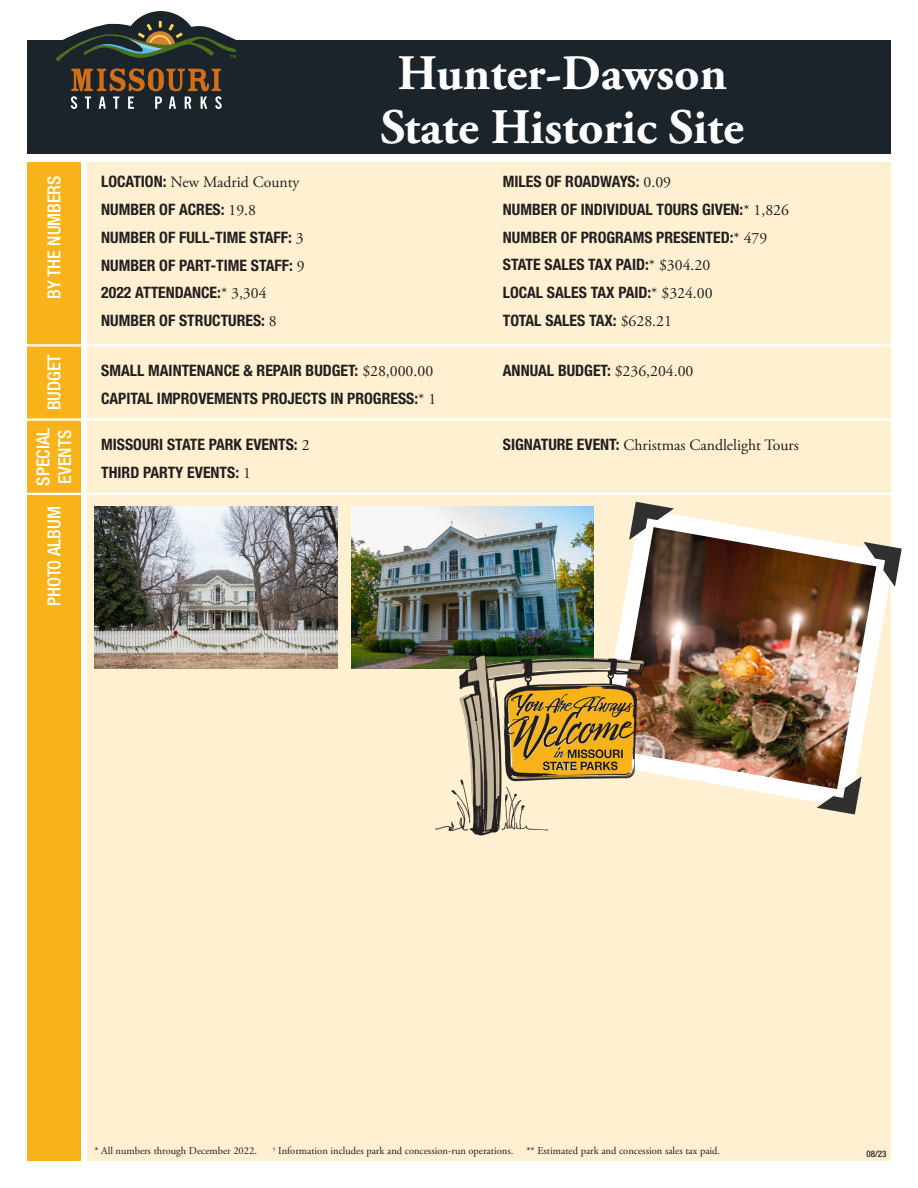
<style>
.page{position:relative;width:918px;height:1188px;background:#fff}
.page>*{position:absolute;margin:0;border:0;box-sizing:border-box;transform-origin:0 0}
.t1{font:700 49.5px/54px "Adobe Garamond Pro";color:#fff;text-align:center}
.t2{font:500 condensed 18px "Helvetica Neue LT Std";color:#fff}
.Listings{font:700 condensed 15.75px "Helvetica Neue LT Std";color:#231f20}
.Listings-2{font:15.75px "Adobe Garamond Pro";color:#231f20}
.t3{font:10.5px "Adobe Garamond Pro";color:#231f20}
.t4{font:500 condensed 9px "Helvetica Neue LT Std";color:#231f20}
.s1{font-family:"Helvetica Neue LT Std";font-weight:700;font-stretch:condensed}
.s2{font-family:"Adobe Garamond Pro";font-weight:400;font-stretch:normal}
</style>
<div class="page">
<div style="left:27px;top:40px;width:864px;height:114px;background:#1b242b"></div>
<svg style="left:56px;top:11px;width:180px;height:98px"></svg>
<div style="left:88px;top:162px;width:803px;height:999px;background:#fef0d1"></div>
<div style="left:27px;top:162px;width:54px;height:999px;background:#f9b31a"></div>
<hr style="left:27px;top:493px;width:864px;height:2px;background:#fff">
<hr style="left:27px;top:418px;width:864px;height:3px;background:#fff">
<hr style="left:27px;top:344px;width:864px;height:2px;background:#fff">
<svg style="left:674px;top:514px;width:215px;height:294px"></svg>
<img style="left:615px;top:527px;width:261px;height:262px">
<svg style="left:629px;top:502px;width:45px;height:38px;background:#8e8983"></svg>
<svg style="left:864px;top:542px;width:38px;height:45px"></svg>
<svg style="left:817px;top:776px;width:45px;height:39px"></svg>
<img style="left:351px;top:506px;width:243px;height:162px">
<img style="left:95px;top:506px;width:243px;height:162px">
<img style="left:432px;top:651px;width:216px;height:185px">
<p class="t2" style="left:43px;top:299px;width:125px;rotate:-90deg">BY THE NUMBERS</p>
<p class="t2" style="left:43px;top:410px;width:57px;rotate:-90deg">BUDGET</p>
<p class="t2" style="left:33px;top:486px;width:59px;rotate:-90deg">SPECIAL</p>
<p class="t2" style="left:54px;top:484px;width:55px;rotate:-90deg">EVENTS</p>
<p class="t2" style="left:43px;top:606px;width:101px;rotate:-90deg">PHOTO ALBUM</p>
<p class="Listings-2" style="left:101px;top:172px;width:200px"><span class="s1">LOCATION:</span> New Madrid County</p>
<p class="Listings" style="left:101px;top:200px;width:156px">NUMBER OF ACRES: <span class="s2">19.8</span></p>
<p class="Listings" style="left:101px;top:228px;width:204px">NUMBER OF FULL-TIME STAFF: <span class="s2">3</span></p>
<p class="Listings" style="left:101px;top:255px;width:205px">NUMBER OF PART-TIME STAFF: <span class="s2">9</span></p>
<p class="Listings" style="left:101px;top:283px;width:167px">2022 ATTENDANCE:<span class="s2">* 3,304</span></p>
<p class="Listings" style="left:101px;top:311px;width:177px">NUMBER OF STRUCTURES: <span class="s2">8</span></p>
<p class="t1" style="left:380px;top:47px;width:365px">Hunter-Dawson<br>State Historic Site</p>
<p class="Listings" style="left:503px;top:172px;width:170px">MILES OF ROADWAYS: <span class="s2">0.09</span></p>
<p class="Listings" style="left:503px;top:199px;width:288px">NUMBER OF INDIVIDUAL TOURS GIVEN:<span class="s2">* 1,826</span></p>
<p class="Listings" style="left:503px;top:227px;width:266px">NUMBER OF PROGRAMS PRESENTED:<span class="s2">* 479</span></p>
<p class="Listings" style="left:503px;top:255px;width:209px">STATE SALES TAX PAID:<span class="s2">* $304.20</span></p>
<p class="Listings" style="left:503px;top:283px;width:211px">LOCAL SALES TAX PAID:<span class="s2">* $324.00</span></p>
<p class="Listings" style="left:503px;top:311px;width:171px">TOTAL SALES TAX: <span class="s2">$628.21</span></p>
<p class="Listings" style="left:101px;top:361px;width:333px">SMALL MAINTENANCE &amp; REPAIR BUDGET: <span class="s2">$28,000.00</span></p>
<p class="Listings" style="left:101px;top:389px;width:336px">CAPITAL IMPROVEMENTS PROJECTS IN PROGRESS:<span class="s2">* 1</span></p>
<p class="Listings" style="left:101px;top:435px;width:210px">MISSOURI STATE PARK EVENTS: <span class="s2">2</span></p>
<p class="Listings" style="left:101px;top:463px;width:151px">THIRD PARTY EVENTS: <span class="s2">1</span></p>
<p class="Listings" style="left:503px;top:361px;width:192px">ANNUAL BUDGET: <span class="s2">$236,204.00</span></p>
<p class="Listings-2" style="left:503px;top:436px;width:298px"><span class="s1">SIGNATURE EVENT:</span> Christmas Candlelight Tours</p>
<p class="t3" style="left:94px;top:1144px;width:164px">* All numbers through December 2022.</p>
<p class="t3" style="left:273px;top:1144px;width:242px"><sup>†</sup> Information includes park and concession-run operations.</p>
<p class="t3" style="left:527px;top:1144px;width:195px">** Estimated park and concession sales tax paid.</p>
<p class="t4" style="left:866px;top:1148px;width:21px">08/23</p>
<p class="t4" style="left:871px;top:1148px;width:6px">6</p>
</div>
